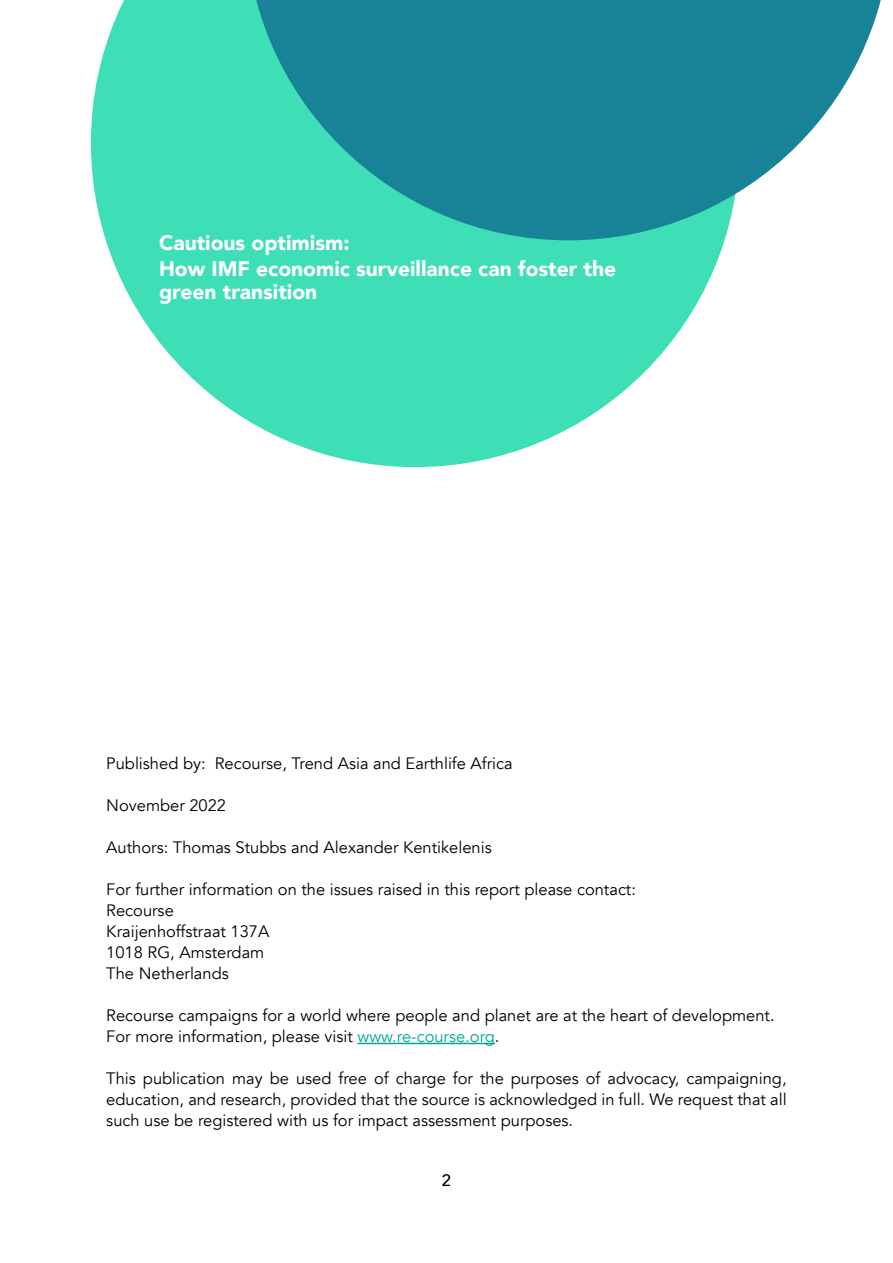
<style>
.page{position:relative;width:893px;height:1263px;background:#fff}
.page>*{position:absolute;margin:0;border:0;box-sizing:border-box;transform-origin:0 0}
.t1{font:900 21px/26.5px "Avenir";color:#fff}
.t2{font:16.5px/21px "Avenir";color:#000}
.t3{font:500 16.5px "Avenir";color:#000}
.s1{color:#00a88c}
</style>
<div class="page">
<svg style="left:91px;top:0;width:634px;height:467px;fill:#3edeb7"></svg>
<hr style="left:357px;top:1043px;width:138px;height:1px;background:#00a88c">
<svg style="left:246px;top:0;width:635px;height:240px;background:#389fa7"></svg>
<p class="t1" style="left:159px;top:229px;width:459px">Cautious optimism:<br>How IMF economic surveillance can foster the</p>
<p class="t1" style="left:159px;top:278px;width:160px">green transition</p>
<p class="t2" style="left:106px;top:753px;width:408px">Published by: Recourse, Trend Asia and Earthlife Africa</p>
<p class="t2" style="left:106px;top:795px;width:121px">November 2022</p>
<p class="t2" style="left:106px;top:837px;width:387px">Authors: Thomas Stubbs and Alexander Kentikelenis</p>
<p class="t2" style="left:106px;top:879px;width:531px">For further information on the issues raised in this report please contact:<br>Recourse<br>Kraijenhoffstraat 137A<br>1018 RG, Amsterdam<br>The Netherlands</p>
<p class="t2" style="left:106px;top:1005px;width:670px">Recourse campaigns for a world where people and planet are at the heart of development.<br>For more information, please visit <span class="s1">www.re-course.org</span>.</p>
<p class="t2" style="left:106px;top:1068px;width:682px;text-align:justify">This publication may be used free of charge for the purposes of advocacy, campaigning, education, and research, provided that the source is acknowledged in full. We request that all such use be registered with us for impact assessment purposes.</p>
<p class="t3" style="left:442px;top:1166px;width:11px">2</p>
</div>
